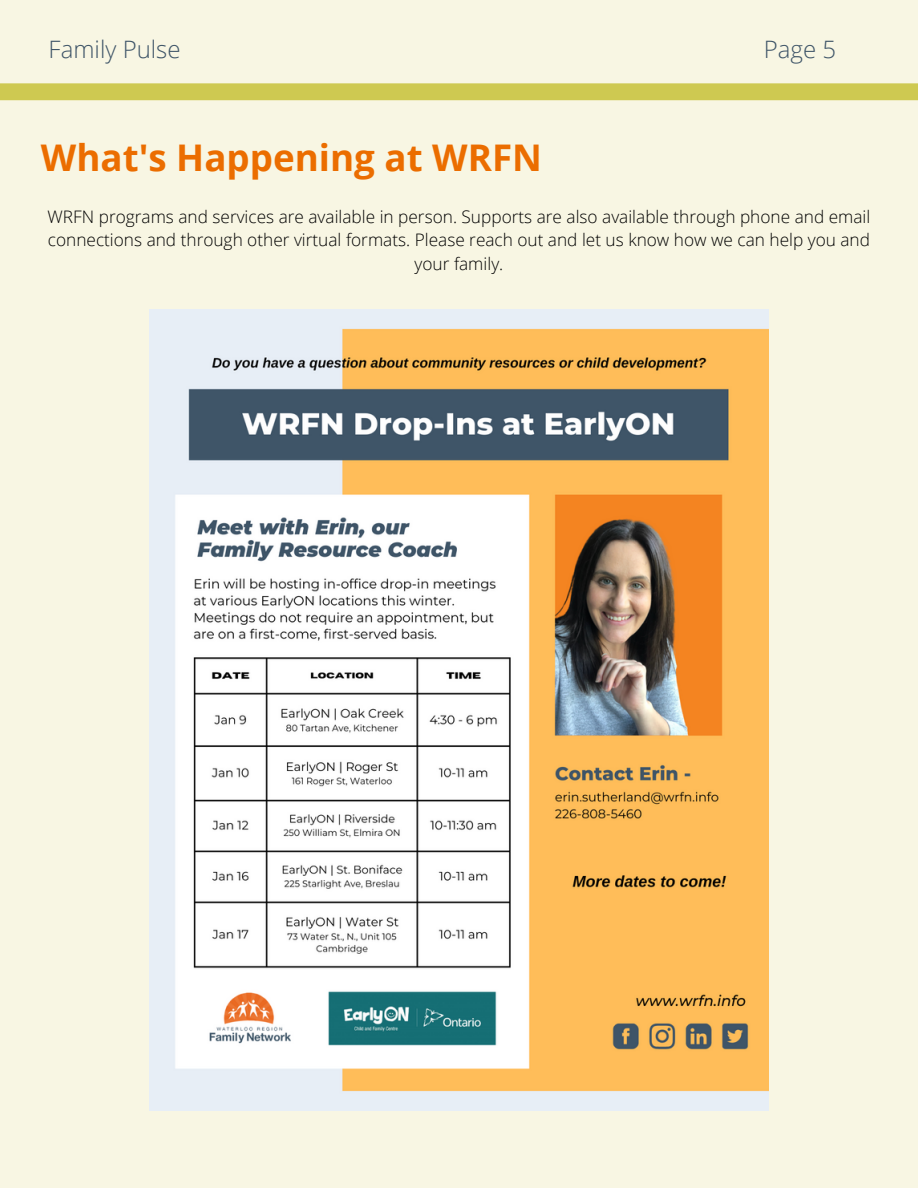
<style>
.page{position:relative;width:918px;height:1188px;background:#f8f6e3}
.page>*{position:absolute;margin:0;border:0;box-sizing:border-box;transform-origin:0 0}
.t1{font:700 36.75px "Open Sans";color:#eb6d00}
.t2{font:300 24px "Open Sans";color:#3f5568}
.t3{font:300 17.25px/23.7px "Open Sans";color:#000;text-align:center}
</style>
<div class="page">
<div style="left:0;top:83px;width:918px;height:17px;background:#cec951"></div>
<img style="left:150px;top:310px;width:618px;height:801px">
<p class="t2" style="left:49px;top:33px;width:133px">Family Pulse</p>
<p class="t2" style="left:764px;top:33px;width:74px">Page 5</p>
<p class="t1" style="left:41px;top:132px;width:503px">What's Happening at WRFN</p>
<p class="t3" style="left:48px;top:204px;width:824px">WRFN programs and services are available in person. Supports are also available through phone and email connections and through other virtual formats. Please reach out and let us know how we can help you and your family.</p>
</div>
